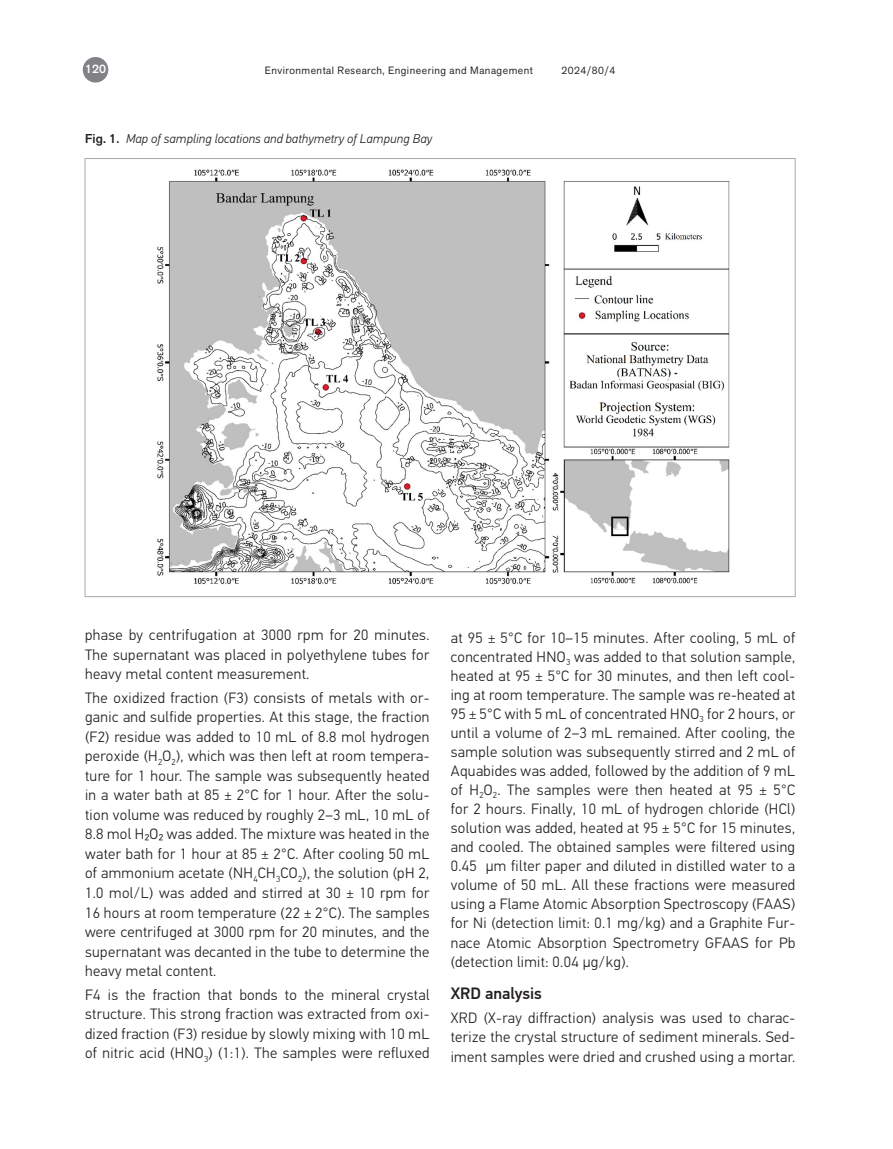
<style>
.page{position:relative;width:893px;height:1149px;background:#fff}
.page>*{position:absolute;margin:0;border:0;box-sizing:border-box;transform-origin:0 0}
.Skyrelis_mazas{font:500 16.5px "PF Din Text Pro";color:#231f20}
.tekstas_EREM{font:300 15px/19.5px "PF Din Text Pro";letter-spacing:.025em;color:#231f20;text-align:justify}
.lent_pavadin{font:italic 300 12.75px "PF Din Text Pro";letter-spacing:.01em;color:#231f20}
.t1{font:500 12px "Akzid Grtsk Next";color:#fff}
.t2{font:10.5px "Akzid Grtsk Next";letter-spacing:.05em;color:#231f20}
.s1{font-family:"Akzid Grtsk Next";font-weight:500;font-style:normal}
</style>
<div class="page">
<div style="left:83px;top:57px;width:25px;height:25px;background:#808285;border-radius:50%"></div>
<img style="left:157px;top:169px;width:573px;height:415px">
<p class="t1" style="left:85px;top:61px;width:22px">120</p>
<p class="t2" style="left:265px;top:63px;width:270px">Environmental Research, Engineering and Management</p>
<p class="t2" style="left:561px;top:63px;width:55px">2024/80/4</p>
<p class="lent_pavadin" style="left:85px;top:131px;width:348px"><span class="s1">Fig. 1.</span> Map of sampling locations and bathymetry of Lampung Bay</p>
<p class="tekstas_EREM" style="left:85px;top:625px;width:346px">phase by centrifugation at 3000 rpm for 20 minutes.<br>The supernatant was placed in polyethylene tubes for heavy metal content measurement.</p>
<p class="tekstas_EREM" style="left:85px;top:688px;width:346px">The oxidized fraction (F3) consists of metals with or&shy;ganic and sulfide properties. At this stage, the fraction (F2) residue was added to 10 mL of 8.8 mol hydrogen peroxide (H<sub>2</sub>O<sub>2</sub>), which was then left at room tempera&shy;ture for 1 hour. The sample was subsequently heated in a water bath at 85 ± 2°C for 1 hour. After the solu&shy;tion volume was reduced by roughly 2–3 mL, 10 mL of 8.8 mol H₂O₂ was added. The mixture was heated in the water bath for 1 hour at 85 ± 2°C. After cooling 50 mL of ammonium acetate (NH<sub>4</sub>CH<sub>3</sub>CO<sub>2</sub>), the solution (pH 2, 1.0 mol/L) was added and stirred at 30 ± 10 rpm for 16 hours at room temperature (22 ± 2°C). The samples were centrifuged at 3000 rpm for 20 minutes, and the supernatant was decanted in the tube to determine the heavy metal content.</p>
<p class="tekstas_EREM" style="left:85px;top:984px;width:346px">F4 is the fraction that bonds to the mineral crystal structure. This strong fraction was extracted from oxi&shy;dized fraction (F3) residue by slowly mixing with 10 mL of nitric acid (HNO<sub>3</sub>) (1:1). The samples were refluxed</p>
<p class="tekstas_EREM" style="left:451px;top:628px;width:346px;line-height:19px">at 95 ± 5°C for 10–15 minutes. After cooling, 5 mL of concentrated HNO<sub>3</sub> was added to that solution sample, heated at 95 ± 5°C for 30 minutes, and then left cool&shy;ing at room temperature. The sample was re-heated at 95 ± 5°C with 5 mL of concentrated HNO<sub>3</sub> for 2 hours, or until a volume of 2–3 mL remained. After cooling, the sample solution was subsequently stirred and 2 mL of Aquabides was added, followed by the addition of 9 mL of H<sub>2</sub>O<sub>2</sub>. The samples were then heated at 95 ± 5°C for 2 hours. Finally, 10 mL of hydrogen chloride (HCl) solution was added, heated at 95 ± 5°C for 15 minutes, and cooled. The obtained samples were filtered using 0.45 µm filter paper and diluted in distilled water to a volume of 50 mL. All these fractions were measured using a Flame Atomic Absorption Spectroscopy (FAAS) for Ni (detection limit: 0.1 mg/kg) and a Graphite Fur&shy;nace Atomic Absorption Spectrometry GFAAS for Pb (detection limit: 0.04 μg/kg).</p>
<p class="Skyrelis_mazas" style="left:451px;top:983px;width:93px">XRD analysis</p>
<p class="tekstas_EREM" style="left:451px;top:1007px;width:346px">XRD (X-ray diffraction) analysis was used to charac&shy;terize the crystal structure of sediment minerals. Sed&shy;iment samples were dried and crushed using a mortar.</p>
</div>
